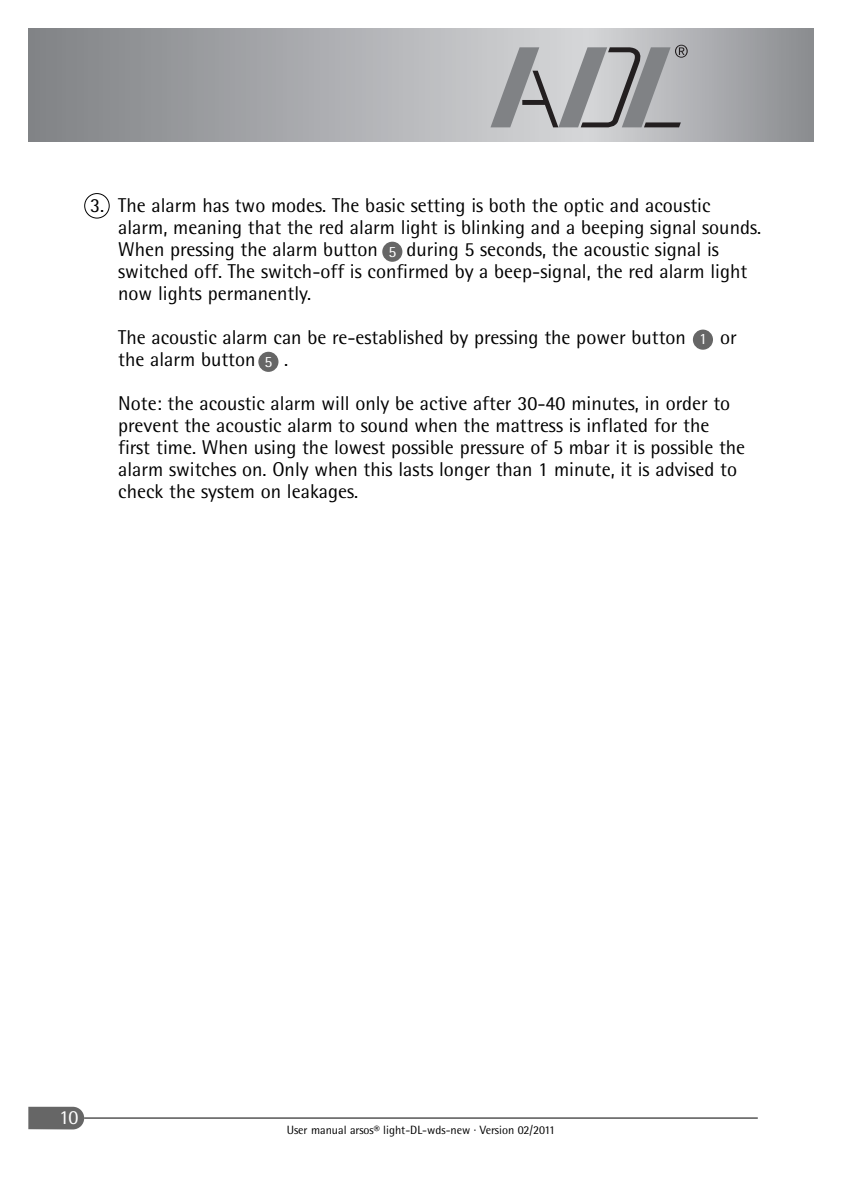
<style>
.page{position:relative;width:842px;height:1191px;background:#fff}
.page>*{position:absolute;margin:0;border:0;box-sizing:border-box;transform-origin:0 0}
.t1{font:20px/22px "Rotis Semi Sans";color:#000}
.t2{font:20px "Rotis Semi Sans";color:#fff}
.t3{font:15.8px "Rotis Semi Sans";color:#fff}
.t4{font:12px "Rotis Semi Sans";color:#000}
</style>
<div class="page">
<svg style="left:28px;top:1106px;width:56px;height:23px"></svg>
<hr style="left:84px;top:1117px;width:674px;height:1px;background:#000">
<div style="left:28px;top:28px;width:559px;height:114px;background:linear-gradient(to right,#808285,#d5d6d8)"></div>
<div style="left:587px;top:28px;width:227px;height:114px;background:linear-gradient(to right,#d5d6d8,#898b8f)"></div>
<svg style="left:490px;top:45px;width:198px;height:82px;background:#a6a7a9"></svg>
<svg style="left:380px;top:239px;width:25px;height:25px"></svg>
<div style="left:382px;top:242px;width:20px;height:20px;background:#666;border-radius:50%"></div>
<div style="left:693px;top:329px;width:20px;height:21px;background:#666;border-radius:50%"></div>
<svg style="left:256px;top:349px;width:25px;height:25px"></svg>
<div style="left:258px;top:352px;width:20px;height:20px;background:#666;border-radius:50%"></div>
<div style="left:84px;top:193px;width:26px;height:26px;border:2px solid #000;border-radius:50%"></div>
<p class="t1" style="left:90px;top:196px;width:16px">3.</p>
<p class="t1" style="left:118px;top:196px;width:644px">The alarm has two modes. The basic setting is both the optic and acoustic alarm, meaning that the red alarm light is blinking and a beeping signal sounds.<br>When pressing the alarm button</p>
<p class="t1" style="left:118px;top:240px;width:631px;text-indent:288px">during 5 seconds, the acoustic signal is switched off. The switch-off is confirmed by a beep-signal, the red alarm light now lights permanently.</p>
<p class="t1" style="left:118px;top:328px;width:569px">The acoustic alarm can be re-established by pressing the power button</p>
<p class="t1" style="left:720px;top:328px;width:18px">or</p>
<p class="t1" style="left:118px;top:350px;width:139px">the alarm button</p>
<p class="t1" style="left:284px;top:350px;width:6px">.</p>
<p class="t1" style="left:118px;top:394px;width:628px">Note: the acoustic alarm will only be active after 30-40 minutes, in order to prevent the acoustic alarm to sound when the mattress is inflated for the first time. When using the lowest possible pressure of 5 mbar it is possible the alarm switches on. Only when this lasts longer than 1 minute, it is advised to check the system on leakages.</p>
<p class="t3" style="left:388px;top:246px;width:9px">5</p>
<p class="t3" style="left:699px;top:333px;width:9px">1</p>
<p class="t3" style="left:264px;top:356px;width:9px">5</p>
<p class="t2" style="left:59px;top:1110px;width:21px">10</p>
<p class="t4" style="left:287px;top:1126px;width:270px">User manual arsos® light-DL-wds-new · Version 02/2011</p>
</div>
